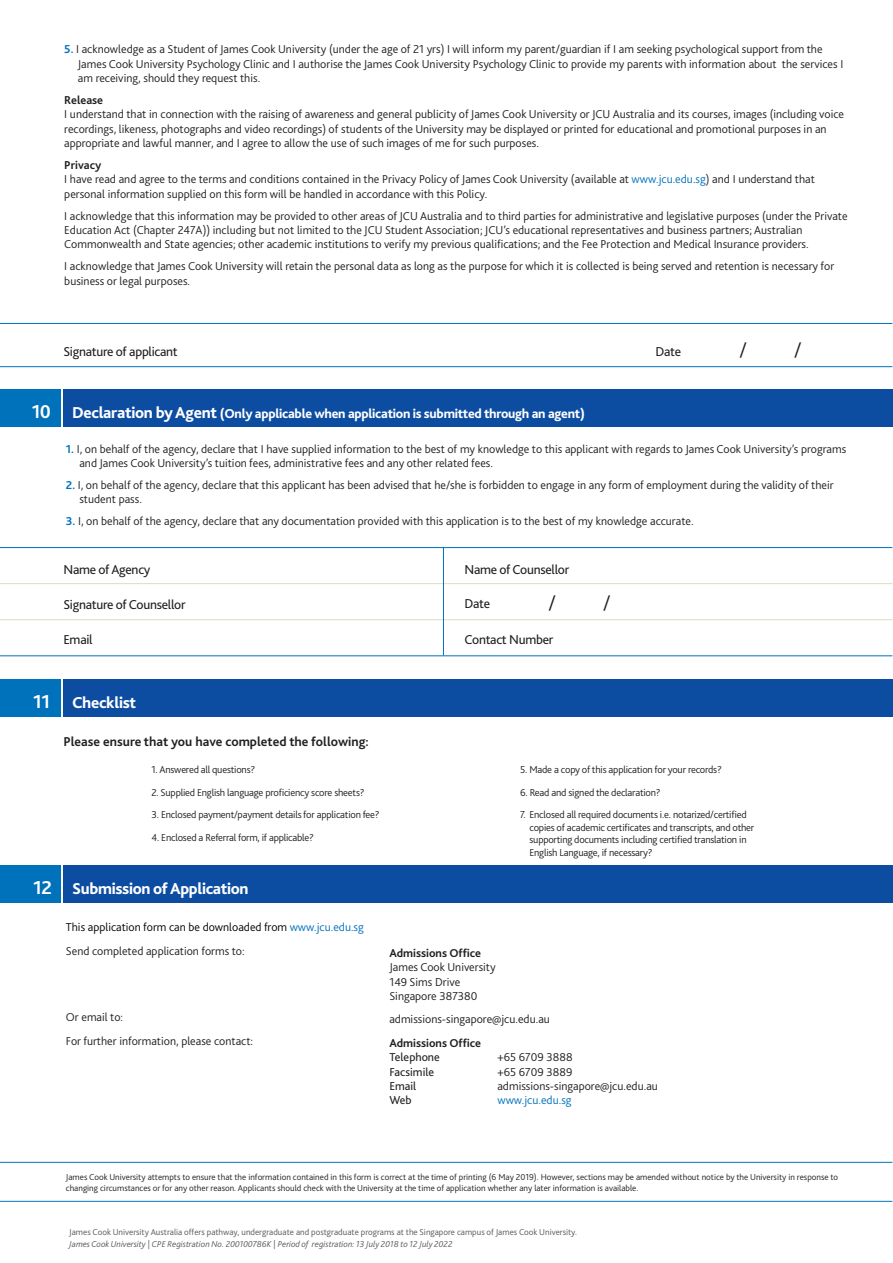
<style>
.page{position:relative;width:893px;height:1263px;background:#fff}
.page>*{position:absolute;margin:0;border:0;box-sizing:border-box;transform-origin:0 0}
.t1{font:300 21px "Bliss 2";color:#231f20}
.t2{font:800 16.5px "Bliss 2";letter-spacing:-.02em;color:#fff}
.t3{font:13.5px "Bliss 2";letter-spacing:-.02em;color:#231f20}
.t4{font:800 13.5px "Bliss 2";letter-spacing:-.02em;color:#fff}
.t5{font:700 13.5px "Bliss 2";color:#231f20}
.t6{font:300 12px/14.4px "Bliss 2";color:#231f20}
.t7{font:300 12px/23.4px "Bliss 2";color:#040503}
.t8{font:700 12px "Bliss 2";color:#231f20}
.t9{font:12px "Bliss 2";color:#231f20}
.t10{font:300 12px "Bliss 2";color:#0072bc}
.t11{font:300 10.5px/12.6px "Bliss 2";letter-spacing:-.02em;color:#231f20}
.t12{font:300 9px/10.8px "Bliss 2";color:#231f20}
.t13{font:300 9px "Bliss 2";color:#57585a}
.t14{font:italic 300 9px "Bliss 2";color:#57585a}
.s1{font-weight:700;color:#0072bc}
.s2{font-weight:700}
.s3{color:#0072bc}
.s4{font-weight:700;font-size:19.5px}
.s5{font-size:16.5px}
.s6{color:#231f20}
.s7{font-style:normal}
</style>
<div class="page">
<div style="left:0;top:866px;width:60px;height:37px;background:#0072bc"></div>
<div style="left:63px;top:866px;width:829px;height:37px;background:#0d4da1"></div>
<div style="left:0;top:680px;width:60px;height:37px;background:#0072bc"></div>
<div style="left:63px;top:680px;width:829px;height:37px;background:#0d4da1"></div>
<div style="left:0;top:390px;width:60px;height:37px;background:#0072bc"></div>
<div style="left:63px;top:390px;width:829px;height:37px;background:#0d4da1"></div>
<hr style="left:0;top:583px;width:892px;height:1px;background:#dddbc3">
<hr style="left:0;top:547px;width:892px;height:1px;background:#0072bc">
<hr style="left:0;top:619px;width:892px;height:1px;background:#dddbc3">
<hr style="left:0;top:323px;width:892px;height:1px;background:#0072bc">
<hr style="left:0;top:366px;width:892px;height:1px;background:#0072bc">
<hr style="left:0;top:655px;width:892px;height:1px;background:#0072bc">
<hr style="left:0;top:1162px;width:892px;height:1px;background:#0072bc">
<hr style="left:443px;top:547px;width:1px;height:108px;background:#0072bc">
<hr style="left:0;top:1201px;width:892px;height:1px;background:#0072bc">
<p class="t6" style="left:78px;top:42px;width:767px;text-indent:-14px"><span class="s1">5.</span> I acknowledge as a Student of James Cook University (under the age of 21 yrs) I will inform my parent/guardian if I am seeking psychological support from the<br>James Cook University Psychology Clinic and I authorise the James Cook University Psychology Clinic to provide my parents with information about the services I am receiving, should they request this.</p>
<p class="t8" style="left:64px;top:92px;width:40px">Release</p>
<p class="t6" style="left:64px;top:107px;width:781px">I understand that in connection with the raising of awareness and general publicity of James Cook University or JCU Australia and its courses, images (including voice recordings, likeness, photographs and video recordings) of students of the University may be displayed or printed for educational and promotional purposes in an appropriate and lawful manner, and I agree to allow the use of such images of me for such purposes.</p>
<p class="t6" style="left:64px;top:158px;width:752px"><span class="s2">Privacy<br></span>I have read and agree to the terms and conditions contained in the Privacy Policy of James Cook University (available at <span class="s3">www.jcu.edu.sg</span>) and I understand that personal information supplied on this form will be handled in accordance with this Policy.</p>
<p class="t6" style="left:64px;top:208px;width:785px">I acknowledge that this information may be provided to other areas of JCU Australia and to third parties for administrative and legislative purposes (under the Private<br>Education Act (Chapter 247A)) including but not limited to the JCU Student Association; JCU’s educational representatives and business partners; Australian<br>Commonwealth and State agencies; other academic institutions to verify my previous qualifications; and the Fee Protection and Medical Insurance providers.</p>
<p class="t6" style="left:64px;top:259px;width:771px">I acknowledge that James Cook University will retain the personal data as long as the purpose for which it is collected is being served and retention is necessary for business or legal purposes.</p>
<p class="t3" style="left:63px;top:344px;width:116px">Signature of applicant</p>
<p class="t3" style="left:655px;top:343px;width:27px">Date</p>
<p class="t4" style="left:32px;top:405px;width:555px"><span class="s4">10</span> <span class="s5">Declaration by Agent</span> (Only applicable when application is submitted through an agent)</p>
<h1 class="t1" style="left:739px;top:337px;width:9px">/</h1>
<h1 class="t1" style="left:794px;top:337px;width:9px">/</h1>
<p class="t6" style="left:79px;top:441px;width:768px;text-indent:-14px"><span class="s1">1.</span> I, on behalf of the agency, declare that I have supplied information to the best of my knowledge to this applicant with regards to James Cook University’s programs and James Cook University’s tuition fees, administrative fees and any other related fees.</p>
<p class="t6" style="left:79px;top:478px;width:756px;text-indent:-14px"><span class="s1">2.</span> I, on behalf of the agency, declare that this applicant has been advised that he/she is forbidden to engage in any form of employment during the validity of their student pass.</p>
<p class="t6" style="left:66px;top:514px;width:629px"><span class="s1">3.</span> I, on behalf of the agency, declare that any documentation provided with this application is to the best of my knowledge accurate.</p>
<p class="t3" style="left:63px;top:561px;width:88px">Name of Agency</p>
<p class="t3" style="left:464px;top:561px;width:106px">Name of Counsellor</p>
<p class="t3" style="left:464px;top:595px;width:27px">Date</p>
<p class="t3" style="left:464px;top:632px;width:90px">Contact Number</p>
<h1 class="t1" style="left:548px;top:589px;width:9px">/</h1>
<h1 class="t1" style="left:603px;top:589px;width:9px">/</h1>
<p class="t3" style="left:63px;top:596px;width:124px">Signature of Counsellor</p>
<p class="t3" style="left:63px;top:632px;width:31px">Email</p>
<h2 class="t2" style="left:33px;top:692px;width:104px"><span class="s4">11</span> Checklist</h2>
<p class="t5" style="left:63px;top:733px;width:307px">Please ensure that you have completed the following:</p>
<p class="t11" style="left:152px;top:787px;width:214px">2. Supplied English language proficiency score sheets?</p>
<p class="t11" style="left:152px;top:809px;width:230px">3. Enclosed payment/payment details for application fee?</p>
<p class="t11" style="left:152px;top:764px;width:105px">1. Answered all questions?</p>
<p class="t11" style="left:152px;top:832px;width:164px">4. Enclosed a Referral form, if applicable?</p>
<h2 class="t2" style="left:33px;top:878px;width:217px"><span class="s4">12</span> Submission of Application</h2>
<p class="t11" style="left:520px;top:764px;width:203px">5. Made a copy of this application for your records?</p>
<p class="t11" style="left:520px;top:787px;width:142px">6. Read and signed the declaration?</p>
<p class="t11" style="left:520px;top:808px;width:228px">7. Enclosed all required documents i.e. notarized/certified</p>
<p class="t11" style="left:529px;top:821px;width:226px">copies of academic certificates and transcripts, and other supporting documents including certified translation in<br>English Language, if necessary?</p>
<p class="t7" style="left:66px;top:915px;width:299px">This application form can be downloaded from <span class="s3">www.jcu.edu.sg<br></span><span class="s6">Send completed application forms to:</span></p>
<p class="t6" style="left:66px;top:1005px;width:189px;line-height:23.4px">Or email to:<br>For further information, please contact:</p>
<p class="t8" style="left:389px;top:945px;width:93px">Admissions Office</p>
<p class="t6" style="left:389px;top:960px;width:108px">James Cook University<br>149 Sims Drive<br>Singapore 387380</p>
<p class="t6" style="left:389px;top:1012px;width:162px">admissions-singapore@jcu.edu.au</p>
<p class="t8" style="left:389px;top:1035px;width:93px">Admissions Office</p>
<p class="t9" style="left:389px;top:1050px;width:52px">Telephone</p>
<p class="t6" style="left:497px;top:1050px;width:77px">+65 6709 3888</p>
<p class="t9" style="left:389px;top:1064px;width:46px">Facsimile</p>
<p class="t6" style="left:497px;top:1064px;width:76px">+65 6709 3889</p>
<p class="t9" style="left:389px;top:1078px;width:28px">Email</p>
<p class="t6" style="left:497px;top:1079px;width:162px">admissions-singapore@jcu.edu.au</p>
<p class="t9" style="left:389px;top:1093px;width:24px">Web</p>
<p class="t10" style="left:497px;top:1093px;width:76px">www.jcu.edu.sg</p>
<p class="t12" style="left:66px;top:1171px;width:774px">James Cook University attempts to ensure that the information contained in this form is correct at the time of printing (6 May 2019). However, sections may be amended without notice by the University in response to changing circumstances or for any other reason. Applicants should check with the University at the time of application whether any later information is available.</p>
<p class="t13" style="left:69px;top:1227px;width:509px">James Cook University Australia offers pathway, undergraduate and postgraduate programs at the Singapore campus of James Cook University.</p>
<p class="t14" style="left:69px;top:1238px;width:385px">James Cook University <span class="s7">|</span> CPE Registration No. 200100786K <span class="s7">|</span> Period of registration: 13 July 2018 to 12 July 2022</p>
</div>
